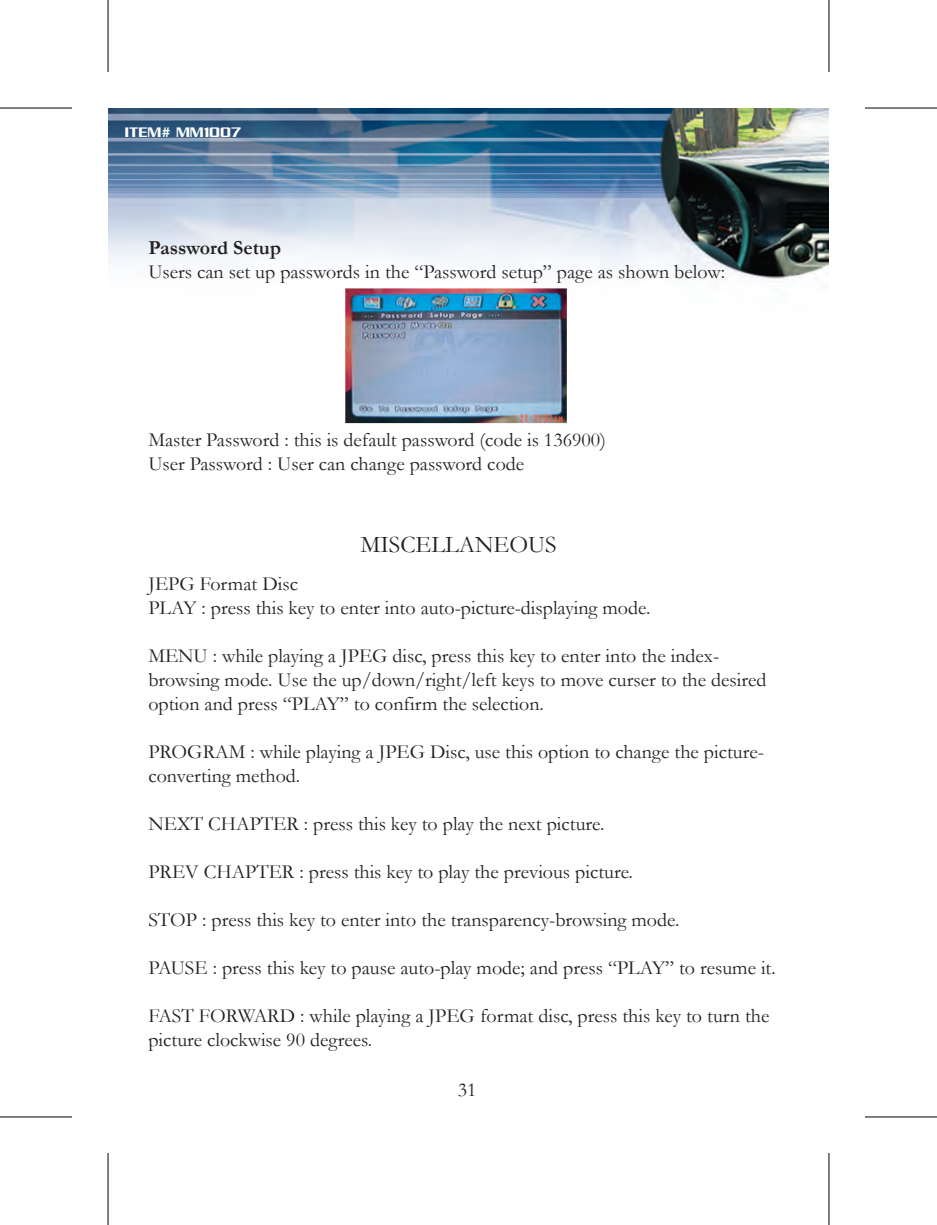
<style>
.page{position:relative;width:937px;height:1225px;background:#fff}
.page>*{position:absolute;margin:0;border:0;box-sizing:border-box;transform-origin:0 0}
.t1{font:24px "Garamond";color:#231f20}
.t2{font:20px/24px "Garamond";color:#231f20}
.t3{font:15px "Serpentine Sans ICG";color:#fff}
.s1{font-weight:700}
</style>
<div class="page">
<img style="left:108px;top:108px;width:720px;height:316px">
<svg style="left:107px;top:0;width:2px;height:72px"></svg>
<svg style="left:0;top:107px;width:72px;height:2px"></svg>
<svg style="left:0;top:1116px;width:72px;height:1px"></svg>
<svg style="left:107px;top:1153px;width:2px;height:72px"></svg>
<svg style="left:828px;top:0;width:1px;height:72px"></svg>
<svg style="left:865px;top:107px;width:72px;height:2px"></svg>
<svg style="left:865px;top:1116px;width:72px;height:1px"></svg>
<svg style="left:828px;top:1153px;width:1px;height:72px"></svg>
<img style="left:345px;top:288px;width:221px;height:135px">
<p class="t3" style="left:125px;top:124px;width:118px">ITEM# MM1007</p>
<p class="t2" style="left:148px;top:236px;width:578px"><span class="s1">Password Setup<br></span>Users can set up passwords in the “Password setup” page as shown below:</p>
<p class="t2" style="left:148px;top:428px;width:459px">Master Password : this is default password (code is 136900)<br>User Password : User can change password code</p>
<p class="t1" style="left:360px;top:530px;width:198px">MISCELLANEOUS</p>
<p class="t2" style="left:148px;top:572px;width:503px">JEPG Format Disc<br>PLAY : press this key to enter into auto-picture-displaying mode.</p>
<p class="t2" style="left:148px;top:644px;width:619px">MENU : while playing a JPEG disc, press this key to enter into the index&shy;browsing mode. Use the up/down/right/left keys to move curser to the desired option and press “PLAY” to confirm the selection.</p>
<p class="t2" style="left:148px;top:740px;width:617px">PROGRAM : while playing a JPEG Disc, use this option to change the picture&shy;converting method.</p>
<p class="t2" style="left:148px;top:812px;width:457px">NEXT CHAPTER : press this key to play the next picture.</p>
<p class="t2" style="left:148px;top:860px;width:486px">PREV CHAPTER : press this key to play the previous picture.</p>
<p class="t2" style="left:148px;top:908px;width:532px">STOP : press this key to enter into the transparency-browsing mode.</p>
<p class="t2" style="left:148px;top:956px;width:629px">PAUSE : press this key to pause auto-play mode; and press “PLAY” to resume it.</p>
<p class="t2" style="left:148px;top:1004px;width:622px">FAST FORWARD : while playing a JPEG format disc, press this key to turn the picture clockwise 90 degrees.</p>
<p class="t2" style="left:458px;top:1077px;width:20px">31</p>
</div>
